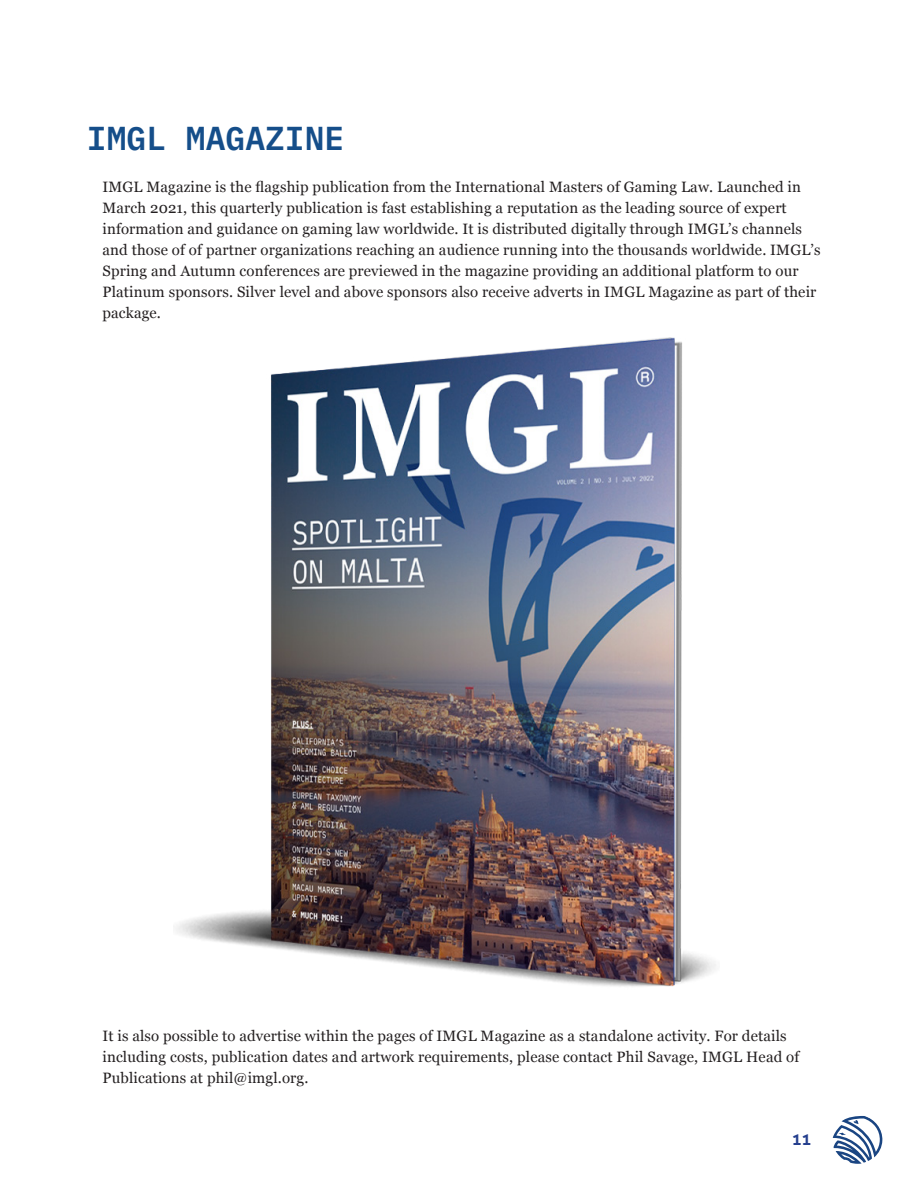
<style>
.page{position:relative;width:918px;height:1188px;background:#fff}
.page>*{position:absolute;margin:0;border:0;box-sizing:border-box;transform-origin:0 0}
.t1{font:600 33px "IBM Plex Mono";color:#154e8a}
.t2{font:700 16.5px "Aller";color:#253f8e}
.t3{font:15px/21px "Georgia";letter-spacing:.01em;color:#231f20}
</style>
<div class="page">
<svg style="left:833px;top:1116px;width:50px;height:48px"></svg>
<img style="left:175px;top:338px;width:541px;height:649px">
<p class="t1" style="left:87px;top:112px;width:259px">IMGL MAGAZINE</p>
<p class="t3" style="left:102px;top:176px;width:720px">IMGL Magazine is the flagship publication from the International Masters of Gaming Law. Launched in March 2021, this quarterly publication is fast establishing a reputation as the leading source of expert information and guidance on gaming law worldwide. It is distributed digitally through IMGL’s channels and those of of partner organizations reaching an audience running into the thousands worldwide. IMGL’s Spring and Autumn conferences are previewed in the magazine providing an additional platform to our Platinum sponsors. Silver level and above sponsors also receive adverts in IMGL Magazine as part of their package.</p>
<p class="t3" style="left:102px;top:1025px;width:698px">It is also possible to advertise within the pages of IMGL Magazine as a standalone activity. For details including costs, publication dates and artwork requirements, please contact Phil Savage, IMGL Head of<br>Publications at phil@imgl.org.</p>
<p class="t2" style="left:792px;top:1129px;width:21px">11</p>
</div>
